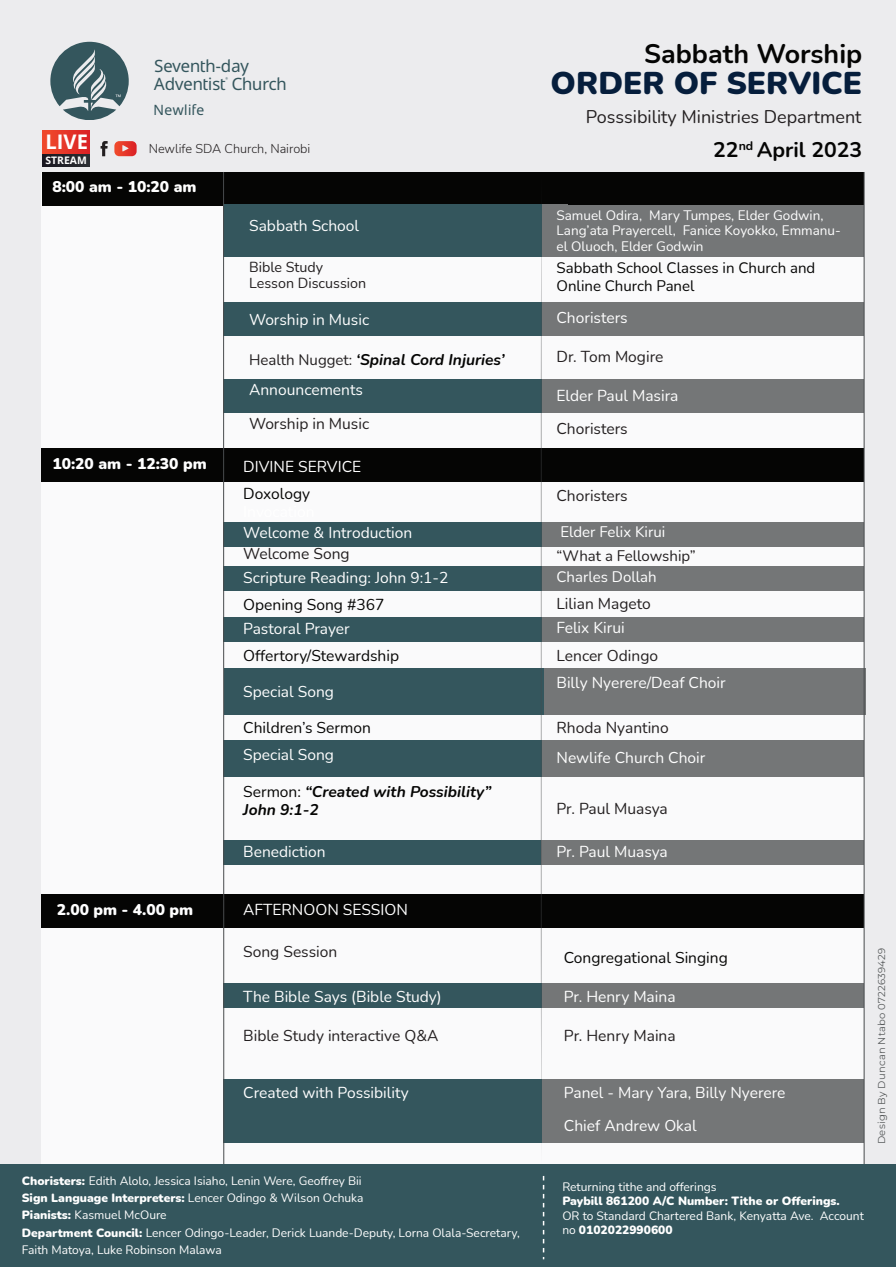
<style>
.page{position:relative;width:896px;height:1267px;background:#ececee}
.page>*{position:absolute;margin:0;border:0;box-sizing:border-box;transform-origin:0 0}
.t1{font:900 31.5px "Nunito";color:#061e3c}
.t2{font:700 26.85px "Nunito";color:#050504}
.t3{font:700 21.15px "Nunito";color:#050504}
.t4{font:700 20.1px "Open Sans";color:#fff}
.t5{font:18px "Nunito";color:#231f20}
.t6{font:16.95px/18.1px "Advent Sans Logo";color:#34565d}
.t7{font:15.6px/33px "Nunito";color:#fff}
.t8{font:15.6px "Nunito";color:#231f20}
.t9{font:italic 700 15.6px/30.6px "Nunito";color:#050504}
.t10{font:15.6px "Nunito";color:#050504}
.t11{font:900 15.6px "Nunito";color:#fff}
.t12{font:15px/18.6px "Nunito";color:#050504}
.t13{font:15px "Nunito";color:#fff}
.t14{font:15px "Nunito";color:#231f20}
.t15{font:14.25px/15.6px "Nunito";color:#231f20}
.t16{font:14.25px "Advent Sans Logo";letter-spacing:.035em;color:#34565d}
.t17{font:13.5px/15.6px "Nunito";color:#fff}
.t18{font:300 12.6px "Nunito";color:#231f20}
.t19{font:12px/17.4px "Nunito";color:#fff}
.t20{font:900 12px "Nunito";color:#fff}
.t21{font:700 10.35px "Open Sans";color:#fff}
.t22{font:9.9px "Montserrat";letter-spacing:.02em;color:#575a5b}
.s1{font-weight:400;font-style:normal;font-size:15px;color:#231f20}
.s2{font-weight:400;font-style:normal;color:#fff}
.s3{font-weight:400;font-style:normal}
.s4{font-weight:900}
</style>
<div class="page">
<div style="left:42px;top:172px;width:822px;height:1004px;background:#fff"></div>
<svg style="left:50px;top:42px;width:79px;height:78px"></svg>
<div style="left:42px;top:172px;width:181px;height:33px;background:#050504"></div>
<div style="left:223px;top:172px;width:345px;height:33px;background:#050504"></div>
<div style="left:223px;top:303px;width:320px;height:33px;background:#34565d"></div>
<div style="left:543px;top:303px;width:321px;height:33px;background:#747677"></div>
<div style="left:223px;top:380px;width:320px;height:33px;background:#34565d"></div>
<div style="left:223px;top:522px;width:320px;height:24px;background:#34565d"></div>
<div style="left:223px;top:566px;width:320px;height:24px;background:#34565d"></div>
<div style="left:223px;top:617px;width:320px;height:24px;background:#34565d"></div>
<div style="left:224px;top:668px;width:320px;height:46px;background:#34565d"></div>
<div style="left:223px;top:740px;width:320px;height:37px;background:#34565d"></div>
<div style="left:223px;top:840px;width:318px;height:24px;background:#34565d"></div>
<div style="left:543px;top:522px;width:321px;height:24px;background:#747677"></div>
<div style="left:223px;top:984px;width:320px;height:24px;background:#34565d"></div>
<div style="left:543px;top:984px;width:321px;height:24px;background:#747677"></div>
<div style="left:223px;top:1079px;width:320px;height:64px;background:#34565d"></div>
<div style="left:543px;top:1079px;width:321px;height:64px;background:#747677"></div>
<div style="left:543px;top:566px;width:321px;height:24px;background:#747677"></div>
<div style="left:543px;top:617px;width:321px;height:24px;background:#747677"></div>
<div style="left:544px;top:668px;width:321px;height:46px;background:#747677"></div>
<div style="left:543px;top:740px;width:321px;height:37px;background:#747677"></div>
<div style="left:541px;top:840px;width:323px;height:24px;background:#747677"></div>
<div style="left:543px;top:380px;width:321px;height:33px;background:#747677"></div>
<div style="left:223px;top:205px;width:320px;height:52px;background:#34565d"></div>
<div style="left:543px;top:205px;width:321px;height:52px;background:#747677"></div>
<div style="left:568px;top:172px;width:296px;height:33px;background:#050504"></div>
<div style="left:42px;top:448px;width:822px;height:33px;background:#050504"></div>
<div style="left:42px;top:894px;width:822px;height:33px;background:#050504"></div>
<svg style="left:541px;top:204px;width:1px;height:946px"></svg>
<hr style="left:223px;top:172px;width:1px;height:992px;background:#484b4d">
<hr style="left:863px;top:172px;width:1px;height:992px;background:#484b4d">
<div style="left:0;top:1164px;width:896px;height:103px;background:#34565d"></div>
<svg style="left:543px;top:1176px;width:1px;height:83px"></svg>
<svg style="left:101px;top:141px;width:7px;height:15px"></svg>
<svg style="left:114px;top:141px;width:23px;height:15px"></svg>
<div style="left:43px;top:131px;width:47px;height:23px;background:linear-gradient(to right,#f14c2c,#da2026)"></div>
<div style="left:43px;top:154px;width:47px;height:12px;background:#21222a"></div>
<p class="t4" style="left:46px;top:128px;width:44px">LIVE</p>
<p class="t21" style="left:46px;top:153px;width:43px">STREAM</p>
<p class="t6" style="left:154px;top:57px;width:134px">Seventh-day<br>Adventist® Church</p>
<p class="t16" style="left:153px;top:99px;width:52px">Newlife</p>
<p class="t18" style="left:149px;top:140px;width:163px">Newlife SDA Church, Nairobi</p>
<p class="t11" style="left:52px;top:176px;width:146px">8:00 am - 10:20 am</p>
<p class="t11" style="left:52px;top:452px;width:156px">10:20 am - 12:30 pm</p>
<p class="t7" style="left:249px;top:208px;width:112px">Sabbath School</p>
<p class="t15" style="left:249px;top:259px;width:119px">Bible Study<br>Lesson Discussion</p>
<p class="t7" style="left:249px;top:302px;width:122px">Worship in Music</p>
<p class="t9" style="left:249px;top:343px;width:257px"><span class="s1">Health Nugget:</span> ‘Spinal Cord Injuries’<br><span class="s2">Announcements</span></p>
<p class="t8" style="left:249px;top:413px;width:122px">Worship in Music</p>
<p class="t7" style="left:243px;top:450px;width:119px">DIVINE SERVICE</p>
<p class="t10" style="left:243px;top:483px;width:68px">Doxology</p>
<p class="t7" style="left:243px;top:516px;width:171px">Welcome &amp; Introduction</p>
<p class="t8" style="left:243px;top:543px;width:108px">Welcome Song</p>
<p class="t7" style="left:243px;top:561px;width:207px">Scripture Reading: John 9:1-2</p>
<p class="t10" style="left:243px;top:594px;width:143px">Opening Song #367</p>
<p class="t7" style="left:243px;top:612px;width:108px">Pastoral Prayer</p>
<p class="t10" style="left:243px;top:645px;width:157px">Offertory/Stewardship</p>
<p class="t7" style="left:243px;top:675px;width:92px">Special Song</p>
<p class="t10" style="left:243px;top:717px;width:129px">Children’s Sermon</p>
<p class="t7" style="left:243px;top:738px;width:92px">Special Song</p>
<p class="t9" style="left:243px;top:781px;width:250px;line-height:18px"><span class="s3">Sermon:</span> “Created with Possibility”<br>John 9:1-2</p>
<p class="t7" style="left:243px;top:834px;width:84px">Benediction</p>
<h2 class="t2" style="left:644px;top:34px;width:220px">Sabbath Worship</h2>
<h1 class="t1" style="left:550px;top:61px;width:313px">ORDER OF SERVICE</h1>
<p class="t5" style="left:586px;top:104px;width:277px">Posssibility Ministries Department</p>
<h3 class="t3" style="left:713px;top:134px;width:151px">22<sup>nd</sup> April 2023</h3>
<p class="t17" style="left:556px;top:207px;width:286px">Samuel Odira, Mary Tumpes, Elder Godwin,<br>Lang’ata Prayercell, Fanice Koyokko, Emmanu&shy;el Oluoch, Elder Godwin</p>
<p class="t12" style="left:556px;top:257px;width:260px">Sabbath School Classes in Church and<br>Online Church Panel</p>
<p class="t7" style="left:556px;top:300px;width:73px">Choristers</p>
<p class="t8" style="left:556px;top:345px;width:108px">Dr. Tom Mogire</p>
<p class="t7" style="left:556px;top:378px;width:123px">Elder Paul Masira</p>
<p class="t8" style="left:556px;top:417px;width:73px">Choristers</p>
<p class="t8" style="left:556px;top:485px;width:73px">Choristers</p>
<p class="t13" style="left:560px;top:521px;width:106px">Elder Felix Kirui</p>
<p class="t14" style="left:556px;top:546px;width:141px">“What a Fellowship”</p>
<p class="t13" style="left:556px;top:567px;width:102px">Charles Dollah</p>
<p class="t8" style="left:556px;top:593px;width:96px">Lilian Mageto</p>
<p class="t7" style="left:556px;top:611px;width:70px">Felix Kirui</p>
<p class="t8" style="left:556px;top:644px;width:103px">Lencer Odingo</p>
<p class="t7" style="left:556px;top:665px;width:171px">Billy Nyerere/Deaf Choir</p>
<p class="t8" style="left:556px;top:716px;width:114px">Rhoda Nyantino</p>
<p class="t7" style="left:556px;top:740px;width:150px">Newlife Church Choir</p>
<p class="t8" style="left:556px;top:797px;width:113px">Pr. Paul Muasya</p>
<p class="t7" style="left:556px;top:834px;width:113px">Pr. Paul Muasya</p>
<p class="t11" style="left:57px;top:898px;width:138px">2.00 pm - 4.00 pm</p>
<p class="t7" style="left:243px;top:892px;width:166px">AFTERNOON SESSION</p>
<p class="t8" style="left:243px;top:940px;width:96px">Song Session</p>
<p class="t7" style="left:243px;top:979px;width:200px">The Bible Says (Bible Study)</p>
<p class="t8" style="left:243px;top:1024px;width:197px">Bible Study interactive Q&amp;A</p>
<p class="t7" style="left:243px;top:1075px;width:167px">Created with Possibility</p>
<p class="t10" style="left:564px;top:946px;width:165px">Congregational Singing</p>
<p class="t7" style="left:564px;top:979px;width:113px">Pr. Henry Maina</p>
<p class="t8" style="left:564px;top:1024px;width:113px">Pr. Henry Maina</p>
<p class="t7" style="left:564px;top:1075px;width:223px">Panel - Mary Yara, Billy Nyerere<br>Chief Andrew Okal</p>
<p class="t19" style="left:22px;top:1171px;width:499px"><span class="s4">Choristers:</span> Edith Alolo, Jessica Isiaho, Lenin Were, Geoffrey Bii<br><span class="s4">Sign Language Interpreters:</span> Lencer Odingo &amp; Wilson Ochuka<br><span class="s4">Pianists:</span> Kasmuel McOure<br><span class="s4">Department Council:</span> Lencer Odingo-Leader, Derick Luande-Deputy, Lorna Olala-Secretary, Faith Matoya, Luke Robinson Malawa</p>
<p class="t19" style="left:562px;top:1177px;width:156px">Returning tithe and offerings</p>
<p class="t20" style="left:562px;top:1192px;width:279px">Paybill 861200 A/C Number: Tithe or Offerings.</p>
<p class="t19" style="left:562px;top:1207px;width:303px;line-height:14.4px">OR to Standard Chartered Bank, Kenyatta Ave. Account no <span class="s4">0102022990600</span></p>
<p class="t22" style="left:875px;top:1144px;width:197px;rotate:-90deg">Design By Duncan Ntabo 0722639429</p>
</div>
